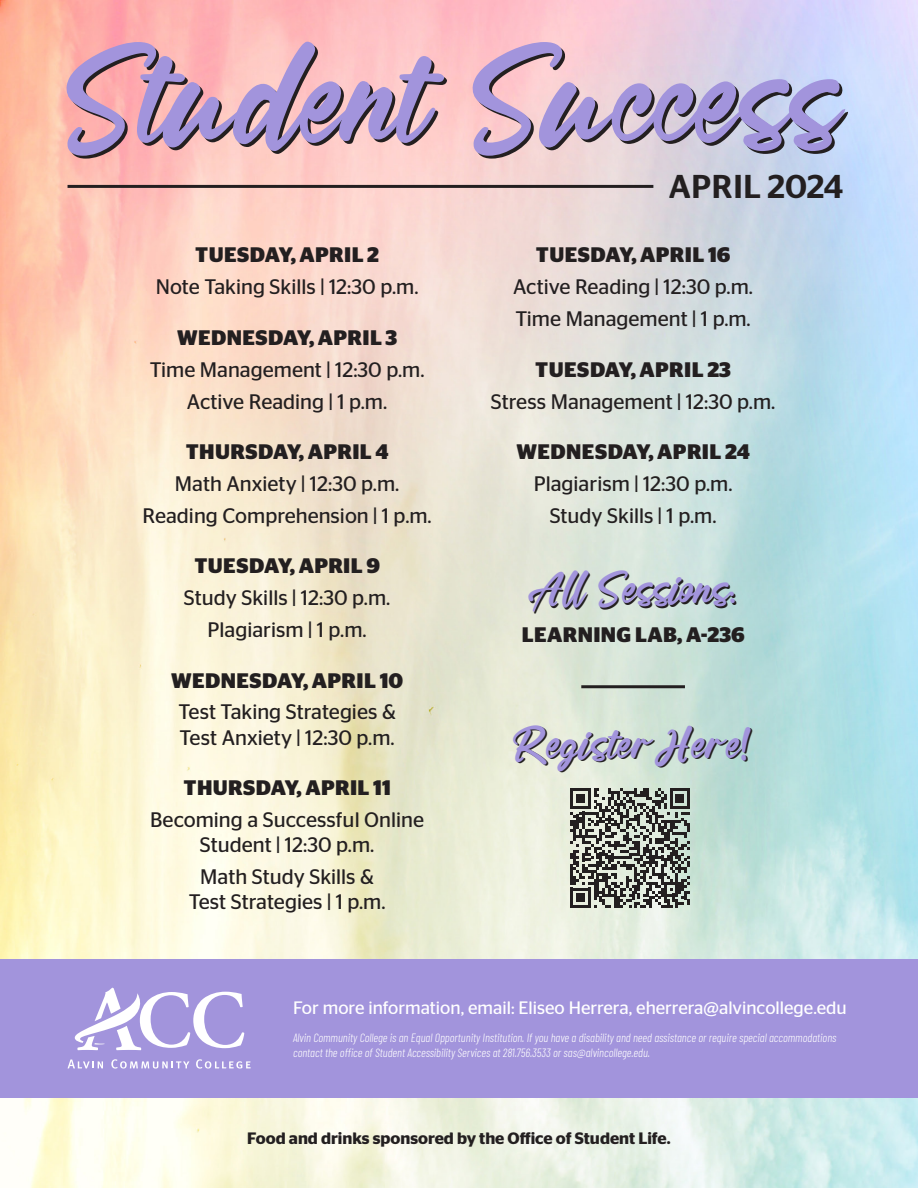
<style>
.page{position:relative;width:918px;height:1188px;background:#fff}
.page>*{position:absolute;margin:0;border:0;box-sizing:border-box;transform-origin:0 0}
.t1{font:129.6px "Something in the Cloud";color:#231f20}
.t2{font:42.6px "Something in the Cloud";color:#231f20}
.t3{font:500 33px "Stag Sans";letter-spacing:.02em;color:#231f20}
.t4{font:21px/25.2px "Stag Sans";color:#231f20;text-align:center}
.t5{font:700 21px "Stag Sans";letter-spacing:.02em;color:#231f20}
.t6{font:18px "Stag Sans";color:#fff}
.t7{font:600 16.5px "Stag Sans";color:#231f20}
.t8{font:italic 300 12px/14.4px "Barlow Condensed";color:#fff}
</style>
<div class="page">
<img style="left:0;top:0;width:918px;height:1188px">
<div style="left:0;top:959px;width:918px;height:138px;background:#a294dc"></div>
<svg style="left:68px;top:1060px;width:35px;height:8px"></svg>
<svg style="left:111px;top:1059px;width:78px;height:10px"></svg>
<svg style="left:196px;top:1059px;width:55px;height:10px"></svg>
<svg style="left:74px;top:988px;width:170px;height:62px"></svg>
<hr style="left:68px;top:185px;width:585px;height:3px;background:#231f20">
<svg style="left:570px;top:788px;width:120px;height:120px;background:#7f837c"></svg>
<hr style="left:581px;top:685px;width:104px;height:3px;background:#231f20">
<p class="t1" style="left:70px;top:15px;width:774px">Student Success</p>
<p class="t5" style="left:195px;top:243px;width:186px">TUESDAY, APRIL 2</p>
<p class="t4" style="left:156px;top:274px;width:264px">Note Taking Skills | 12:30 p.m.</p>
<p class="t5" style="left:177px;top:325px;width:222px">WEDNESDAY, APRIL 3</p>
<p class="t4" style="left:150px;top:357px;width:276px">Time Management | 12:30 p.m.</p>
<p class="t4" style="left:187px;top:388px;width:202px">Active Reading | 1 p.m.</p>
<p class="t5" style="left:186px;top:439px;width:204px">THURSDAY, APRIL 4</p>
<p class="t4" style="left:175px;top:471px;width:226px">Math Anxiety | 12:30 p.m.</p>
<p class="t4" style="left:143px;top:503px;width:291px">Reading Comprehension | 1 p.m.</p>
<p class="t5" style="left:194px;top:554px;width:187px">TUESDAY, APRIL 9</p>
<p class="t4" style="left:184px;top:585px;width:208px">Study Skills | 12:30 p.m.</p>
<p class="t4" style="left:208px;top:617px;width:161px">Plagiarism | 1 p.m.</p>
<p class="t5" style="left:171px;top:668px;width:234px">WEDNESDAY, APRIL 10</p>
<p class="t4" style="left:178px;top:699px;width:219px">Test Taking Strategies &amp;</p>
<p class="t4" style="left:180px;top:725px;width:217px">Test Anxiety | 12:30 p.m.</p>
<p class="t5" style="left:183px;top:776px;width:209px">THURSDAY, APRIL 11</p>
<p class="t4" style="left:150px;top:807px;width:275px">Becoming a Successful Online<br>Student | 12:30 p.m.</p>
<p class="t4" style="left:200px;top:864px;width:175px">Math Study Skills &amp;</p>
<p class="t4" style="left:189px;top:889px;width:198px">Test Strategies | 1 p.m.</p>
<p class="t3" style="left:669px;top:168px;width:176px">APRIL 2024</p>
<p class="t5" style="left:536px;top:243px;width:196px">TUESDAY, APRIL 16</p>
<p class="t4" style="left:513px;top:274px;width:241px">Active Reading | 12:30 p.m.</p>
<p class="t4" style="left:515px;top:306px;width:237px">Time Management | 1 p.m.</p>
<p class="t5" style="left:535px;top:357px;width:197px">TUESDAY, APRIL 23</p>
<p class="t4" style="left:491px;top:388px;width:286px">Stress Management | 12:30 p.m.</p>
<p class="t5" style="left:517px;top:439px;width:235px">WEDNESDAY, APRIL 24</p>
<p class="t4" style="left:534px;top:471px;width:200px">Plagiarism | 12:30 p.m.</p>
<p class="t4" style="left:550px;top:503px;width:168px">Study Skills | 1 p.m.</p>
<p class="t2" style="left:531px;top:562px;width:208px">All Sessions:</p>
<p class="t5" style="left:522px;top:622px;width:225px">LEARNING LAB, A-236</p>
<p class="t2" style="left:515px;top:717px;width:239px">RegisterHere!</p>
<p class="t6" style="left:293px;top:998px;width:555px">For more information, email: Eliseo Herrera, eherrera@alvincollege.edu</p>
<p class="t8" style="left:293px;top:1030px;width:545px">Alvin Community College is an Equal Opportunity Institution. If you have a disability and need assistance or require special accommodations contact the office of Student Accessibility Services at 281.756.3533 or sas@alvincollege.edu.</p>
<p class="t7" style="left:247px;top:1128px;width:425px">Food and drinks sponsored by the Office of Student Life.</p>
</div>
